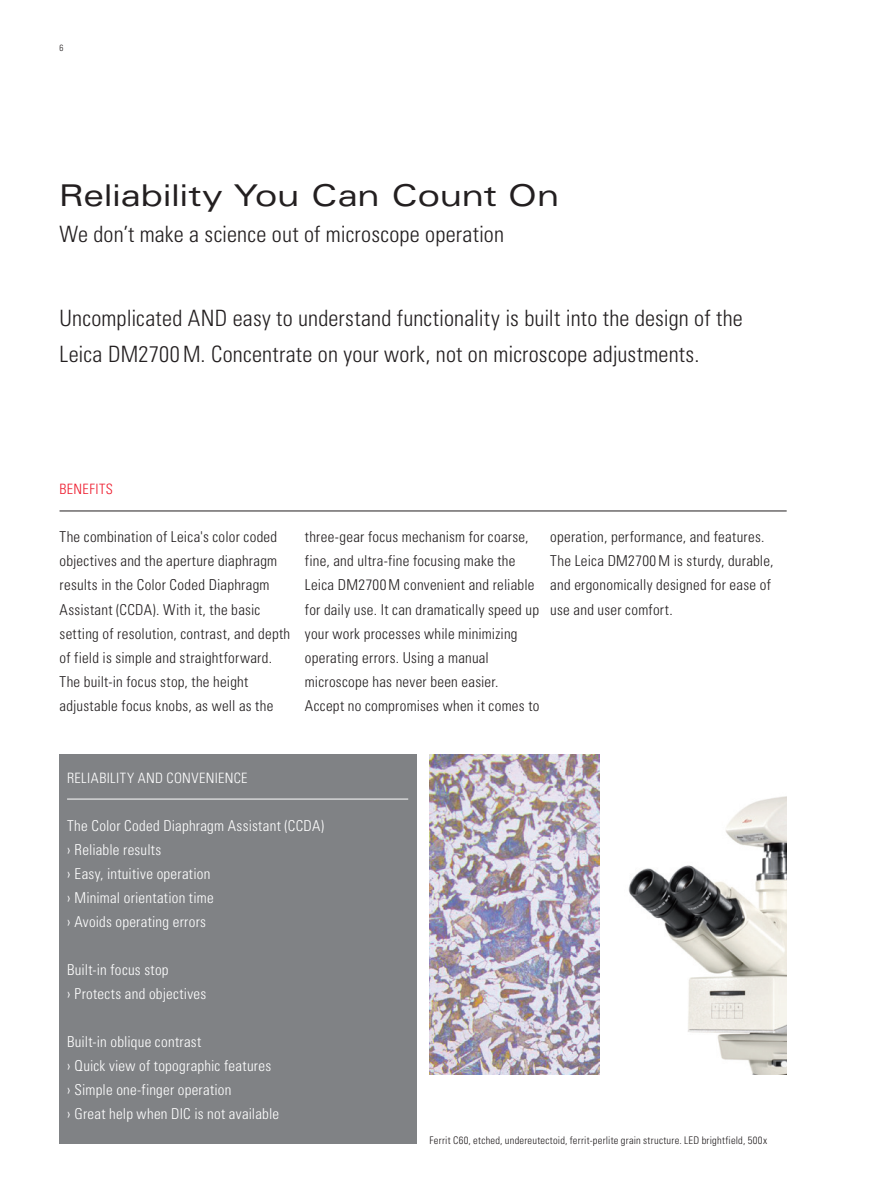
<style>
.page{position:relative;width:893px;height:1191px;background:#fff}
.page>*{position:absolute;margin:0;border:0;box-sizing:border-box;transform-origin:0 0}
.t1{font:expanded 30px "Univers LT Std";letter-spacing:-.01em;color:#231f20}
.t2{font:300 condensed 22.5px/36px "Univers LT Std";letter-spacing:.005em;color:#231f20}
.t3{font:300 condensed 15px/24px "Univers LT Std";letter-spacing:.015em;color:#231f20}
.t4{font:300 condensed 15px/24px "Univers LT Std";letter-spacing:.015em;color:#fff}
.t5{font:300 condensed 14.25px "Univers LT Std";letter-spacing:.025em;color:#fff}
.t6{font:300 condensed 14.25px "Univers LT Std";letter-spacing:.03em;color:#ee1b2d}
.t7{font:300 condensed 10.5px "Univers LT Std";letter-spacing:.025em;color:#231f20}
.t8{font:300 condensed 9px "Univers LT Std";color:#231f20}
</style>
<div class="page">
<div style="left:60px;top:754px;width:357px;height:389px;background:#808285"></div>
<img style="left:628px;top:796px;width:159px;height:278px">
<hr style="left:67px;top:798px;width:341px;height:1px;background:#fff">
<hr style="left:60px;top:510px;width:727px;height:1px;background:#231f20">
<img style="left:429px;top:754px;width:171px;height:320px">
<p class="t8" style="left:60px;top:42px;width:5px">6</p>
<h1 class="t1" style="left:60px;top:178px;width:501px">Reliability You Can Count On</h1>
<h2 class="t2" style="left:60px;top:216px;width:446px">We don’t make a science out of microscope operation</h2>
<h2 class="t2" style="left:60px;top:300px;width:685px">Uncomplicated AND easy to understand functionality is built into the design of the<br>Leica DM2700M. Concentrate on your work, not on microscope adjustments.</h2>
<p class="t6" style="left:60px;top:481px;width:55px">BENEFITS</p>
<p class="t3" style="left:60px;top:525px;width:232px">The combination of Leica's color coded objectives and the aperture diaphragm results in the Color Coded Diaphragm Assistant (CCDA). With it, the basic setting of resolution, contrast, and depth of field is simple and straightforward.<br>The built-in focus stop, the height adjustable focus knobs, as well as the</p>
<p class="t3" style="left:305px;top:525px;width:236px">three-gear focus mechanism for coarse, fine, and ultra-fine focusing make the Leica DM2700M convenient and reliable for daily use. It can dramatically speed up your work processes while minimizing operating errors. Using a manual microscope has never been easier.<br>Accept no compromises when it comes to</p>
<p class="t3" style="left:550px;top:525px;width:225px">operation, performance, and features.<br>The Leica DM2700M is sturdy, durable, and ergonomically designed for ease of use and user comfort.</p>
<p class="t5" style="left:67px;top:769px;width:15px">Reliability</p>
<p class="t5" style="left:138px;top:769px;width:111px">AND CONVENIENCE</p>
<p class="t4" style="left:67px;top:813px;width:259px">The Color Coded Diaphragm Assistant (CCDA) › Reliable results<br>› Easy, intuitive operation<br>› Minimal orientation time<br>› Avoids operating errors</p>
<p class="t4" style="left:67px;top:957px;width:141px">Built-in focus stop<br>› Protects and objectives</p>
<p class="t4" style="left:67px;top:1029px;width:214px">Built-in oblique contrast<br>› Quick view of topographic features<br>› Simple one-finger operation<br>› Great help when DIC is not available</p>
<p class="t7" style="left:429px;top:1133px;width:339px">Ferrit C60, etched, undereutectoid, ferrit-perlite grain structure. LED brightfield, 500x</p>
</div>
